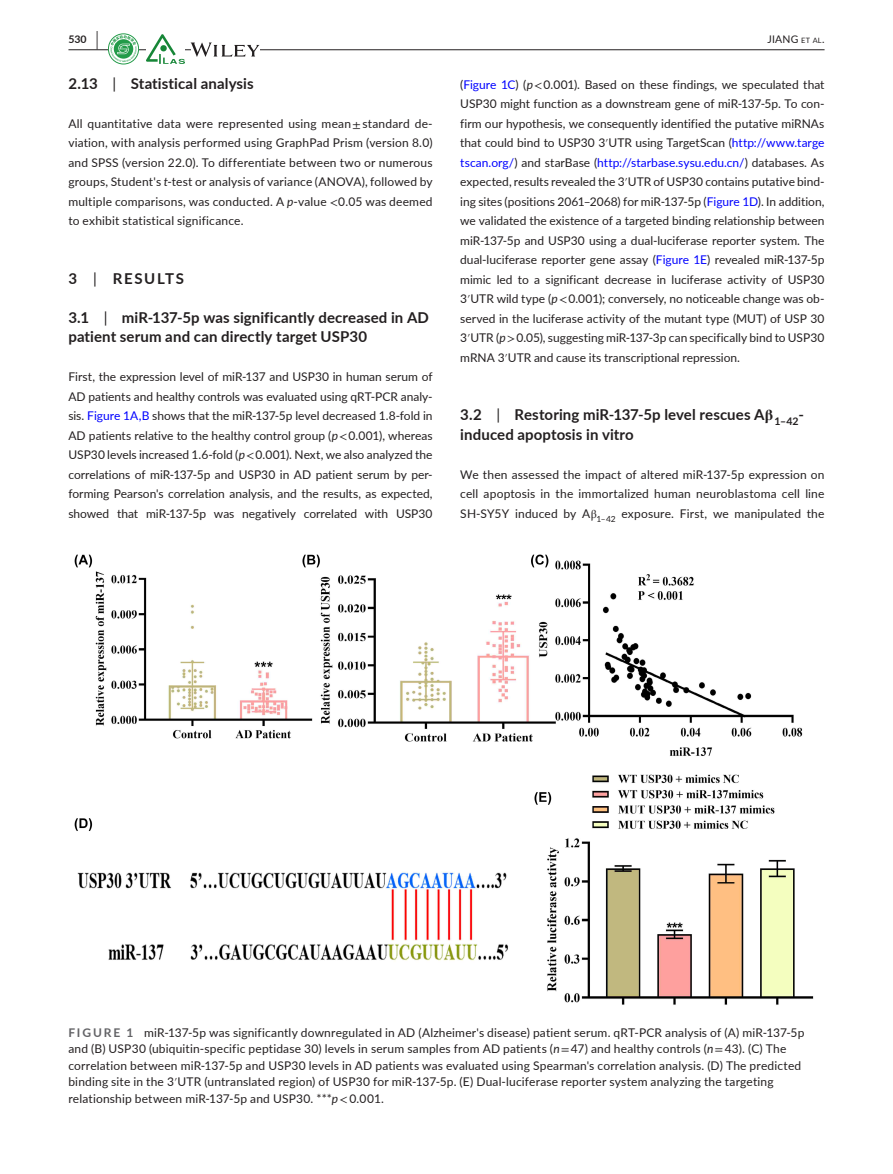
<style>
.page{position:relative;width:893px;height:1174px;background:#fff}
.page>*{position:absolute;margin:0;border:0;box-sizing:border-box;transform-origin:0 0}
.t1{font:700 15px/19.5px "Lato";letter-spacing:.005em;color:#231f20}
.t2{font:700 15px "Lato";letter-spacing:.105em;color:#231f20}
.t3{font:12px/19.5px "Lato";letter-spacing:.01em;color:#231f20;text-align:justify}
.t4{font:10.5px "Lato";letter-spacing:.025em;color:#231f20}
.t5{font:700 10.5px "Lato";color:#231f20}
.s1{font-size:19.5px}
.s2{font-size:7.35px}
.s3{font-weight:400}
.s4{font-family:"STIX"}
.s5{font-style:italic}
.s6{color:#00f}
.s7{font-weight:700;color:#636366}
</style>
<div class="page">
<hr style="left:68px;top:49px;width:756px;height:1px;background:#231f20">
<svg style="left:191px;top:42px;width:68px;height:15px"></svg>
<img style="left:146px;top:34px;width:38px;height:30px">
<svg style="left:108px;top:34px;width:31px;height:30px"></svg>
<div style="left:108px;top:34px;width:31px;height:30px;border:1px solid #239b49;border-radius:50%"></div>
<svg style="left:110px;top:35px;width:27px;height:27px"></svg>
<img style="left:74px;top:554px;width:740px;height:451px">
<p class="t5" style="left:68px;top:31px;width:31px">530 <span class="s1">|</span></p>
<p class="t4" style="left:767px;top:31px;width:59px">JIANG <span class="s2">et al</span>.</p>
<p class="t1" style="left:68px;top:73px;width:187px">2.13 <span class="s3">|</span> Statistical analysis</p>
<p class="t3" style="left:68px;top:113px;width:366px">All quantitative data were represented using mean <span class="s4">±</span> standard de&shy;viation, with analysis performed using GraphPad Prism (version 8.0) and SPSS (version 22.0). To differentiate between two or numerous groups, Student's <span class="s5">t</span>-test or analysis of variance (ANOVA), followed by multiple comparisons, was conducted. A <span class="s5">p</span>-value <span class="s4">&lt;</span>0.05 was deemed to exhibit statistical significance.</p>
<p class="t3" style="left:460px;top:74px;width:366px">(<span class="s6">Figure 1C</span>) (<span class="s5">p</span><span class="s4">&lt;</span> 0.001). Based on these findings, we speculated that USP30 might function as a downstream gene of miR-137-5p. To con&shy;firm our hypothesis, we consequently identified the putative miRNAs that could bind to USP30 3<span class="s4">′</span>UTR using TargetScan (<span class="s6">http://www.targe tscan.org/</span>) and starBase (<span class="s6">http://starbase.sysu.edu.cn/</span>) databases. As expected, results revealed the 3<span class="s4">′</span>UTR of USP30 contains putative bind&shy;ing sites (positions 2061–2068) for miR-137-5p (<span class="s6">Figure 1D</span>). In addition, we validated the existence of a targeted binding relationship between miR-137-5p and USP30 using a dual-luciferase reporter system. The dual-luciferase reporter gene assay (<span class="s6">Figure 1E</span>) revealed miR-137-5p mimic led to a significant decrease in luciferase activity of USP30<br>3<span class="s4">′</span>UTR wild type (<span class="s5">p</span><span class="s4">&lt;</span> 0.001); conversely, no noticeable change was ob&shy;served in the luciferase activity of the mutant type (MUT) of USP 30<br>3<span class="s4">′</span>UTR (<span class="s5">p</span><span class="s4">&gt;</span> 0.05), suggesting miR-137-3p can specifically bind to USP30 mRNA 3<span class="s4">′</span>UTR and cause its transcriptional repression.</p>
<p class="t2" style="left:68px;top:267px;width:117px">3 <span class="s3">|</span> RESULTS</p>
<p class="t1" style="left:68px;top:307px;width:362px">3.1 <span class="s3">|</span> miR-137-5p was significantly decreased in AD patient serum and can directly target USP30</p>
<p class="t3" style="left:68px;top:366px;width:366px">First, the expression level of miR-137 and USP30 in human serum of AD patients and healthy controls was evaluated using qRT-PCR analy&shy;sis. <span class="s6">Figure 1A,B</span> shows that the miR-137-5p level decreased 1.8-fold in AD patients relative to the healthy control group (<span class="s5">p</span><span class="s4">&lt;</span> 0.001), whereas USP30 levels increased 1.6-fold (<span class="s5">p</span><span class="s4">&lt;</span> 0.001). Next, we also analyzed the correlations of miR-137-5p and USP30 in AD patient serum by per&shy;forming Pearson's correlation analysis, and the results, as expected, showed that miR-137-5p was negatively correlated with USP30</p>
<p class="t1" style="left:460px;top:404px;width:345px">3.2 <span class="s3">|</span> Restoring miR-137-5p level rescues A<span class="s4">β</span><sub>1–42</sub>- induced apoptosis in vitro</p>
<p class="t3" style="left:460px;top:464px;width:366px">We then assessed the impact of altered miR-137-5p expression on cell apoptosis in the immortalized human neuroblastoma cell line SH-SY5Y induced by A<span class="s4">β</span><sub>1–42</sub> exposure. First, we manipulated the</p>
<p class="t3" style="left:68px;top:1023px;width:737px;line-height:16.5px;text-align:left"><span class="s7">FIGURE 1</span> miR-137-5p was significantly downregulated in AD (Alzheimer's disease) patient serum. qRT-PCR analysis of (A) miR-137-5p and (B) USP30 (ubiquitin-specific peptidase 30) levels in serum samples from AD patients (<span class="s5">n</span><span class="s4">=</span> 47) and healthy controls (<span class="s5">n</span><span class="s4">=</span> 43). (C) The correlation between miR-137-5p and USP30 levels in AD patients was evaluated using Spearman's correlation analysis. (D) The predicted binding site in the 3<span class="s4">′</span>UTR (untranslated region) of USP30 for miR-137-5p. (E) Dual-luciferase reporter system analyzing the targeting relationship between miR-137-5p and USP30. ***<span class="s5">p</span><span class="s4">&lt;</span> 0.001.</p>
</div>
